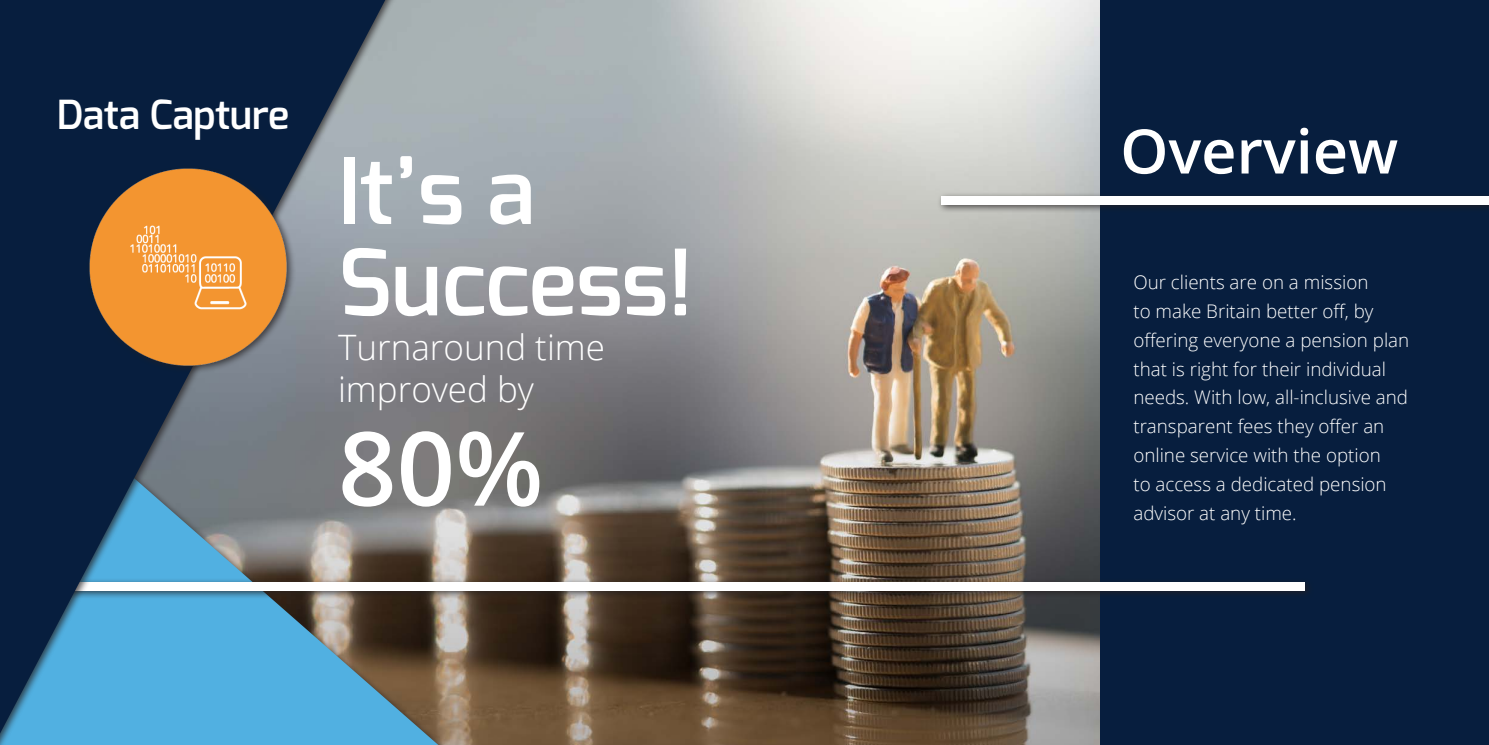
<style>
.page{position:relative;width:1489px;height:745px;background:#fff}
.page>*{position:absolute;margin:0;border:0;box-sizing:border-box;transform-origin:0 0}
.t1{font:600 102.5px "Open Sans";color:#fff}
.t2{font:600 91.25px "Exo";color:#fff}
.t3{font:600 61.25px "Open Sans";color:#fff}
.t4{font:600 40px "Exo";color:#fff}
.t5{font:300 35px/42px "Open Sans";color:#fff}
.t6{font:300 18.75px/28.8px "Open Sans";color:#fff}
</style>
<div class="page">
<div style="left:0;top:0;width:1488px;height:744px;background:#071e3e"></div>
<img style="left:399px;top:0;width:699px;height:744px">
<div style="left:0;top:348px;width:457px;height:396px;background:#231f20;opacity:.75"></div>
<svg style="left:399px;top:360px;width:39px;height:384px;background:#6b6661"></svg>
<div style="left:0;top:577px;width:1313px;height:22px;background:#231f20;opacity:.75"></div>
<div style="left:0;top:581px;width:1304px;height:9px;background:#fff"></div>
<div style="left:0;top:0;width:399px;height:744px;background:#231f20;opacity:.75"></div>
<svg style="left:0;top:0;width:385px;height:733px"></svg>
<div style="left:936px;top:191px;width:552px;height:23px;background:#231f20;opacity:.75"></div>
<div style="left:941px;top:196px;width:547px;height:8px;background:#fff"></div>
<div style="left:86px;top:164px;width:210px;height:210px;background:#231f20;opacity:.75"></div>
<img style="left:83px;top:162px;width:210px;height:210px">
<p class="t4" style="left:57px;top:89px;width:234px">Data Capture</p>
<p class="t2" style="left:338px;top:132px;width:198px">It’s a</p>
<p class="t2" style="left:338px;top:224px;width:356px">Success!</p>
<p class="t5" style="left:338px;top:325px;width:268px">Turnaround time improved by</p>
<p class="t1" style="left:338px;top:398px;width:207px">80%</p>
<h3 class="t3" style="left:1120px;top:109px;width:279px">Overview</h3>
<p class="t6" style="left:1133px;top:267px;width:277px">Our clients are on a mission<br>to make Britain better off, by offering everyone a pension plan that is right for their individual needs. With low, all-inclusive and transparent fees they offer an online service with the option<br>to access a dedicated pension advisor at any time.</p>
</div>
